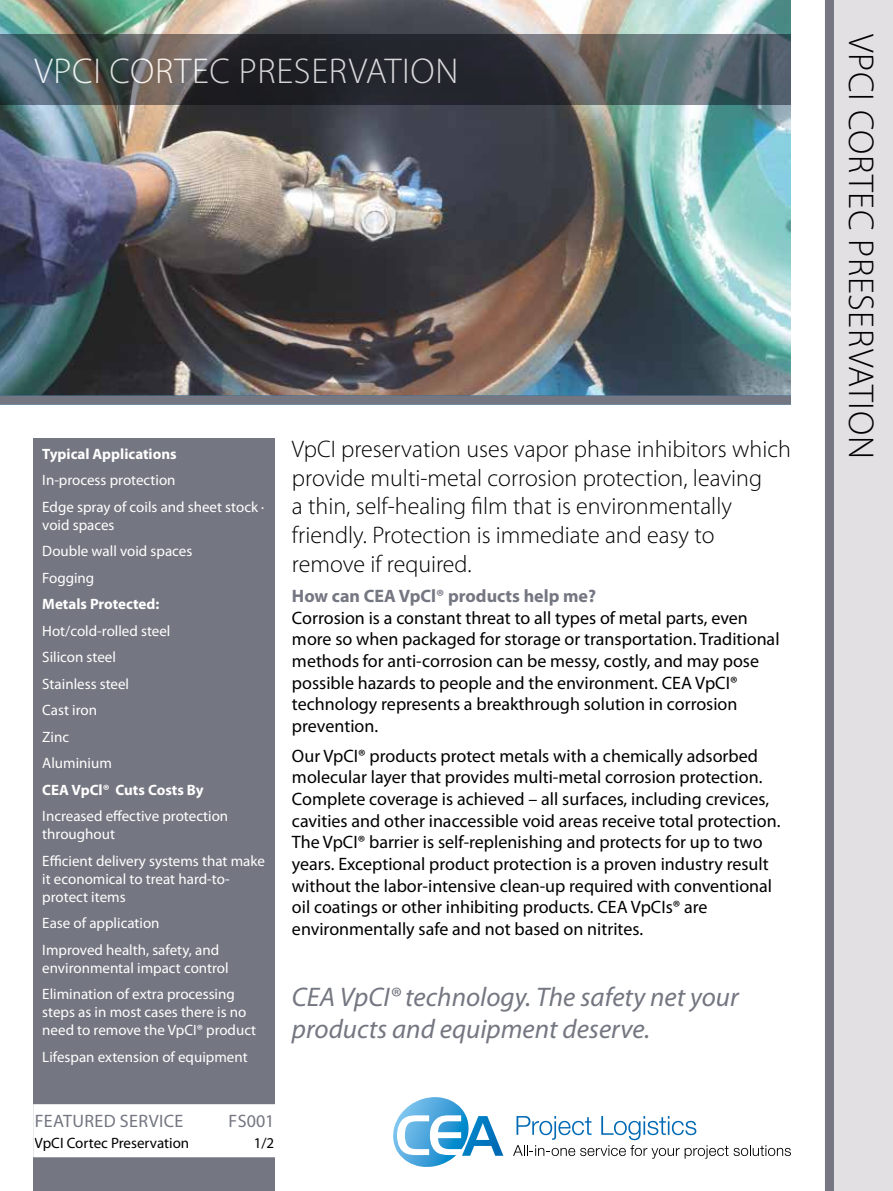
<style>
.page{position:relative;width:893px;height:1191px;background:#fff}
.page>*{position:absolute;margin:0;border:0;box-sizing:border-box;transform-origin:0 0}
.t1{font:300 36px "Myriad Pro";letter-spacing:.02em;color:#fff}
.t2{font:300 36px "Myriad Pro";letter-spacing:.02em;color:#000}
.t3{font:italic 27px/32.4px "Myriad Pro";color:#747681}
.t4{font:300 24px/28.8px "Myriad Pro";color:#000}
.t5{font:18px/21.6px "Myriad Pro";color:#000}
.t6{font:700 18px "Myriad Pro";color:#747681}
.t7{font:18px "Myriad Pro";letter-spacing:.02em;color:#747681}
.t8{font:15px/26.5px "Myriad Pro";color:#fff}
.t9{font:700 15px "Myriad Pro";color:#fff}
.t10{font:15px "Myriad Pro";color:#000}
</style>
<div class="page">
<img style="left:0;top:0;width:791px;height:395px">
<svg style="left:393px;top:1097px;width:110px;height:70px"></svg>
<svg style="left:513px;top:1116px;width:278px;height:42px"></svg>
<svg style="left:0;top:34px;width:791px;height:70px;background:#434a4f"></svg>
<div style="left:834px;top:0;width:59px;height:1191px;background:#e2e0e3"></div>
<div style="left:825px;top:0;width:9px;height:1191px;background:#747681"></div>
<div style="left:34px;top:439px;width:241px;height:752px;background:#747681"></div>
<div style="left:34px;top:1105px;width:241px;height:51px;background:#fff"></div>
<div style="left:33px;top:1104px;width:243px;height:53px;border:2px solid #fff"></div>
<div style="left:0;top:395px;width:791px;height:9px;background:#747681"></div>
<h1 class="t1" style="left:34px;top:49px;width:426px">VPCI CORTEC PRESERVATION</h1>
<p class="t9" style="left:42px;top:444px;width:136px">Typical Applications</p>
<p class="t8" style="left:42px;top:466px;width:224px">In-process protection<br>Edge spray of coils and sheet stock ·</p>
<p class="t8" style="left:42px;top:511px;width:152px">void spaces<br>Double wall void spaces<br>Fogging</p>
<p class="t9" style="left:42px;top:594px;width:119px">Metals Protected:</p>
<p class="t8" style="left:42px;top:617px;width:130px">Hot/cold-rolled steel<br>Silicon steel<br>Stainless steel<br>Cast iron<br>Zinc<br>Aluminium</p>
<p class="t9" style="left:42px;top:780px;width:163px">CEA VpCl® Cuts Costs By</p>
<p class="t8" style="left:42px;top:807px;width:187px;line-height:18px">Increased effective protection throughout</p>
<p class="t8" style="left:42px;top:851px;width:224px;line-height:18px">Efficient delivery systems that make it economical to treat hard-to&shy;protect items</p>
<p class="t8" style="left:42px;top:909px;width:178px">Ease of application<br>Improved health, safety, and</p>
<p class="t8" style="left:42px;top:954px;width:194px">environmental impact control<br>Elimination of extra processing</p>
<p class="t8" style="left:42px;top:1003px;width:215px;line-height:18px">steps as in most cases there is no need to remove the VpCI® product</p>
<p class="t8" style="left:42px;top:1043px;width:207px">Lifespan extension of equipment</p>
<h3 class="t4" style="left:292px;top:434px;width:500px">VpCI preservation uses vapor phase inhibitors which provide multi-metal corrosion protection, leaving<br>a thin, self-healing film that is environmentally friendly. Protection is immediate and easy to remove if required.</h3>
<p class="t6" style="left:292px;top:584px;width:306px">How can CEA VpCl® products help me?</p>
<p class="t5" style="left:292px;top:606px;width:489px">Corrosion is a constant threat to all types of metal parts, even more so when packaged for storage or transportation. Traditional methods for anti-corrosion can be messy, costly, and may pose possible hazards to people and the environment. CEA VpCI® technology represents a breakthrough solution in corrosion prevention.</p>
<p class="t5" style="left:292px;top:744px;width:490px">Our VpCI® products protect metals with a chemically adsorbed molecular layer that provides multi-metal corrosion protection.<br>Complete coverage is achieved – all surfaces, including crevices, cavities and other inaccessible void areas receive total protection.<br>The VpCI® barrier is self-replenishing and protects for up to two years. Exceptional product protection is a proven industry result without the labor-intensive clean-up required with conventional oil coatings or other inhibiting products. CEA VpCIs® are environmentally safe and not based on nitrites.</p>
<h2 class="t3" style="left:292px;top:980px;width:448px">CEA VpCI® technology. The safety net your products and equipment deserve.</h2>
<p class="t7" style="left:35px;top:1109px;width:150px">FEATURED SERVICE</p>
<p class="t7" style="left:229px;top:1109px;width:47px">FS001</p>
<p class="t10" style="left:35px;top:1133px;width:156px">VpCI Cortec Preservation</p>
<p class="t10" style="left:254px;top:1133px;width:22px">1/2</p>
<h1 class="t2" style="left:883px;top:34px;width:426px;rotate:90deg">VPCI CORTEC PRESERVATION</h1>
</div>
